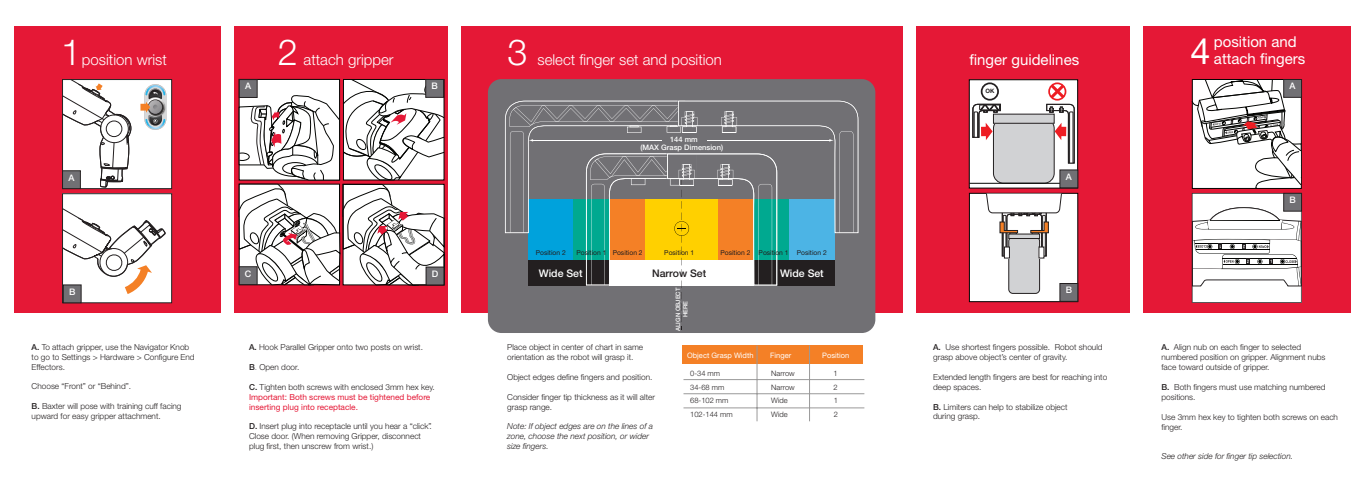
<style>
.page{position:relative;width:1364px;height:486px;background:#fff}
.page>*{position:absolute;margin:0;border:0;box-sizing:border-box;transform-origin:0 0}
.t1{font:300 36px "Helvetica Neue LT Std";color:#fff}
.t2{font:36px "Helvetica Neue LT Std";color:#fff}
.t3{font:300 15px "Helvetica Neue LT Std";color:#fff}
.t4{font:15px "Helvetica Neue LT Std";color:#fff}
.t5{font:500 10.5px "Helvetica Neue LT Std";color:#fff}
.t6{font:500 10.5px "Helvetica Neue LT Std";color:#231f20}
.t7{font:500 9px "Helvetica Neue LT Std";color:#fff}
.t8{font:300 8.25px/9.9px "Helvetica Neue LT Std";color:#231f20}
.t9{font:italic 300 8.25px/9.9px "Helvetica Neue LT Std";color:#231f20}
.t10{font:8.25px/9.9px "Helvetica Neue LT Std";color:#e51836}
.t11{font:300 7.5px "Helvetica Neue LT Std";color:#231f20}
.t12{font:7.5px "Helvetica Neue LT Std";color:#fff}
.t13{font:500 7.5px "Helvetica Neue LT Std";color:#fff}
.t14{font:6.75px "Helvetica Neue LT Std";color:#231f20}
.t15{font:500 6px/7.2px "Helvetica Neue LT Std";color:#fff;text-align:center}
.t16{font:700 6px "Helvetica Neue LT Std";color:#231f20}
.s1{font-weight:500}
.s2{color:#717074}
</style>
<div class="page">
<div style="left:461px;top:26px;width:441px;height:287px;background:#e51836"></div>
<div style="left:916px;top:26px;width:214px;height:287px;background:#e51836"></div>
<div style="left:1143px;top:26px;width:207px;height:287px;background:#e51836"></div>
<div style="left:234px;top:26px;width:214px;height:287px;background:#e51836"></div>
<div style="left:14px;top:26px;width:206px;height:287px;background:#e51836"></div>
<div style="left:488px;top:79px;width:387px;height:254px;background:#717074;border-radius:14px"></div>
<svg style="left:505px;top:100px;width:353px;height:230px"></svg>
<svg style="left:238px;top:78px;width:207px;height:208px;background:#d2c8c9"></svg>
<div style="left:239px;top:80px;width:18px;height:17px;background:#717074"></div>
<div style="left:239px;top:79px;width:18px;height:19px;border:1px solid #231f20"></div>
<div style="left:969px;top:193px;width:109px;height:109px;background:#fff;border:1px solid #040503"></div>
<div style="left:1008px;top:237px;width:31px;height:56px;background:#d1d2d4;border-radius:4px"></div>
<div style="left:1008px;top:237px;width:32px;height:57px;border:1px solid #231f20;border-radius:4px"></div>
<div style="left:1038px;top:247px;width:6px;height:11px;border:1px solid #231f20"></div>
<div style="left:1004px;top:247px;width:5px;height:11px;border:1px solid #231f20"></div>
<svg style="left:985px;top:193px;width:77px;height:64px"></svg>
<div style="left:1008px;top:234px;width:31px;height:5px;background:#d1d2d4"></div>
<div style="left:1008px;top:234px;width:32px;height:5px;border:1px solid #231f20"></div>
<div style="left:63px;top:194px;width:109px;height:109px;background:#fff"></div>
<div style="left:62px;top:193px;width:110px;height:110px;border:1px solid #231f20"></div>
<svg style="left:62px;top:208px;width:104px;height:86px"></svg>
<div style="left:63px;top:80px;width:109px;height:109px;background:#fff"></div>
<div style="left:62px;top:79px;width:110px;height:110px;border:1px solid #231f20"></div>
<svg style="left:62px;top:79px;width:70px;height:109px"></svg>
<svg style="left:140px;top:84px;width:26px;height:46px"></svg>
<div style="left:63px;top:171px;width:17px;height:18px;background:#717074"></div>
<div style="left:62px;top:170px;width:19px;height:19px;border:1px solid #231f20"></div>
<div style="left:63px;top:285px;width:18px;height:18px;background:#717074"></div>
<div style="left:63px;top:285px;width:19px;height:18px;border:1px solid #231f20"></div>
<div style="left:1060px;top:284px;width:17px;height:17px;background:#717074"></div>
<div style="left:1059px;top:283px;width:19px;height:19px;border:1px solid #231f20"></div>
<div style="left:969px;top:79px;width:109px;height:109px;background:#fff;border:1px solid #040503"></div>
<div style="left:993px;top:119px;width:61px;height:64px;background:#d1d2d4;border-radius:10px"></div>
<div style="left:993px;top:118px;width:61px;height:66px;border:1px solid #231f20;border-radius:10px"></div>
<div style="left:993px;top:114px;width:61px;height:9px;background:#d1d2d4"></div>
<div style="left:993px;top:114px;width:61px;height:10px;border:1px solid #231f20"></div>
<svg style="left:972px;top:82px;width:29px;height:58px"></svg>
<svg style="left:1046px;top:82px;width:29px;height:82px"></svg>
<hr style="left:969px;top:183px;width:109px;height:1px;background:#040503">
<div style="left:1060px;top:170px;width:17px;height:18px;background:#717074"></div>
<div style="left:1059px;top:170px;width:19px;height:18px;border:1px solid #231f20"></div>
<div style="left:682px;top:345px;width:181px;height:19px;background:#f48026"></div>
<hr style="left:756px;top:345px;width:1px;height:76px;background:#9a9999">
<hr style="left:809px;top:345px;width:1px;height:76px;background:#9a9999">
<hr style="left:683px;top:408px;width:181px;height:1px;background:#9a9999">
<hr style="left:683px;top:393px;width:181px;height:1px;background:#9a9999">
<hr style="left:683px;top:379px;width:181px;height:1px;background:#9a9999">
<svg style="left:1191px;top:79px;width:110px;height:224px;background:#dbd4d5"></svg>
<div style="left:1283px;top:79px;width:18px;height:18px;background:#717074"></div>
<div style="left:1283px;top:79px;width:18px;height:19px;border:1px solid #231f20"></div>
<p class="t1" style="left:61px;top:30px;width:22px">1</p>
<p class="t3" style="left:82px;top:50px;width:86px">position wrist</p>
<p class="t7" style="left:68px;top:172px;width:8px">A</p>
<p class="t7" style="left:245px;top:81px;width:8px">A</p>
<p class="t1" style="left:278px;top:30px;width:22px">2</p>
<p class="t3" style="left:304px;top:50px;width:92px">attach gripper</p>
<p class="t7" style="left:431px;top:81px;width:8px">B</p>
<p class="t7" style="left:245px;top:268px;width:8px">C</p>
<p class="t7" style="left:432px;top:268px;width:8px">D</p>
<p class="t1" style="left:507px;top:30px;width:22px">3</p>
<p class="t3" style="left:537px;top:50px;width:186px">select finger set and position</p>
<p class="t13" style="left:670px;top:135px;width:29px">144 mm</p>
<p class="t13" style="left:640px;top:143px;width:84px">(MAX Grasp Dimension)</p>
<p class="t14" style="left:536px;top:248px;width:32px">Position 2</p>
<p class="t14" style="left:576px;top:248px;width:32px">Position 1</p>
<p class="t14" style="left:613px;top:248px;width:32px">Position 2</p>
<p class="t14" style="left:664px;top:248px;width:32px">Position 1</p>
<p class="t14" style="left:720px;top:248px;width:32px">Position 2</p>
<p class="t14" style="left:758px;top:248px;width:32px">Position 1</p>
<p class="t14" style="left:796px;top:248px;width:32px">Position 2</p>
<p class="t5" style="left:539px;top:267px;width:45px">Wide Set</p>
<p class="t6" style="left:652px;top:267px;width:56px">Narrow Set</p>
<p class="t5" style="left:780px;top:267px;width:45px">Wide Set</p>
<p class="t4" style="left:969px;top:50px;width:111px">finger guidelines</p>
<p class="t16" style="left:985px;top:87px;width:10px">OK</p>
<p class="t7" style="left:1065px;top:171px;width:8px">A</p>
<p class="t7" style="left:69px;top:286px;width:8px">B</p>
<p class="t7" style="left:1065px;top:285px;width:8px">B</p>
<p class="t15" style="left:674px;top:331px;width:45px;rotate:-90deg">ALIGN OBJECT<br>HERE</p>
<p class="t8" style="left:32px;top:342px;width:165px"><span class="s1">A.</span> To attach gripper, use the Navigator Knob to go to Settings &gt; Hardware &gt; Configure End<br>Effectors.</p>
<p class="t8" style="left:32px;top:381px;width:101px">Choose “Front” or “Behind”.</p>
<p class="t8" style="left:32px;top:401px;width:151px"><span class="s1">B.</span> Baxter will pose with training cuff facing upward for easy gripper attachment.</p>
<p class="t8" style="left:249px;top:342px;width:175px"><span class="s1">A.</span> Hook Parallel Gripper onto two posts on wrist.</p>
<p class="t8" style="left:249px;top:362px;width:52px"><span class="s1">B</span><span class="s2">.</span> Open door.</p>
<p class="t8" style="left:249px;top:382px;width:187px"><span class="s1">C.</span> Tighten both screws with enclosed 3mm hex key.</p>
<p class="t10" style="left:249px;top:392px;width:183px">Important: Both screws must be tightened before inserting plug into receptacle.</p>
<p class="t8" style="left:249px;top:421px;width:184px"><span class="s1">D.</span> Insert plug into receptacle until you hear a “click”.<br>Close door. (When removing Gripper, disconnect plug first, then unscrew from wrist.)</p>
<p class="t8" style="left:507px;top:342px;width:137px">Place object in center of chart in same orientation as the robot will grasp it.</p>
<p class="t8" style="left:507px;top:372px;width:147px">Object edges define fingers and position.</p>
<p class="t8" style="left:507px;top:392px;width:149px">Consider finger tip thickness as it will alter grasp range.</p>
<p class="t9" style="left:507px;top:421px;width:147px">Note: If object edges are on the lines of a zone, choose the next position, or wider size fingers.</p>
<p class="t12" style="left:687px;top:351px;width:68px">Object Grasp Width</p>
<p class="t12" style="left:770px;top:351px;width:22px">Finger</p>
<p class="t12" style="left:822px;top:351px;width:29px">Position</p>
<p class="t11" style="left:690px;top:369px;width:31px">0-34 mm</p>
<p class="t11" style="left:771px;top:369px;width:25px">Narrow</p>
<p class="t11" style="left:833px;top:369px;width:6px">1</p>
<p class="t11" style="left:690px;top:383px;width:36px">34-68 mm</p>
<p class="t11" style="left:771px;top:383px;width:25px">Narrow</p>
<p class="t11" style="left:833px;top:383px;width:6px">2</p>
<p class="t11" style="left:690px;top:396px;width:40px">68-102 mm</p>
<p class="t11" style="left:771px;top:396px;width:18px">Wide</p>
<p class="t11" style="left:833px;top:396px;width:6px">1</p>
<p class="t11" style="left:690px;top:410px;width:44px">102-144 mm</p>
<p class="t11" style="left:771px;top:410px;width:18px">Wide</p>
<p class="t11" style="left:833px;top:410px;width:6px">2</p>
<p class="t8" style="left:933px;top:342px;width:171px"><span class="s1">A.</span> Use shortest fingers possible. Robot should grasp above object’s center of gravity.</p>
<p class="t8" style="left:933px;top:372px;width:176px">Extended length fingers are best for reaching into deep spaces.</p>
<p class="t8" style="left:933px;top:401px;width:136px"><span class="s1">B.</span> Limiters can help to stabilize object during grasp.</p>
<p class="t4" style="left:1214px;top:33px;width:84px">position and</p>
<p class="t4" style="left:1214px;top:50px;width:93px">attach fingers</p>
<p class="t2" style="left:1190px;top:30px;width:22px">4</p>
<p class="t7" style="left:1289px;top:81px;width:8px">A</p>
<p class="t7" style="left:1289px;top:195px;width:8px">B</p>
<p class="t8" style="left:1161px;top:342px;width:141px"><span class="s1">A.</span> Align nub on each finger to selected</p>
<p class="t8" style="left:1161px;top:352px;width:165px">numbered position on gripper. Alignment nubs face toward outside of gripper.</p>
<p class="t8" style="left:1161px;top:382px;width:166px"><span class="s1">B.</span> Both fingers must use matching numbered positions.</p>
<p class="t8" style="left:1161px;top:412px;width:178px">Use 3mm hex key to tighten both screws on each finger.</p>
<p class="t9" style="left:1161px;top:451px;width:133px">See other side for finger tip selection.</p>
</div>
